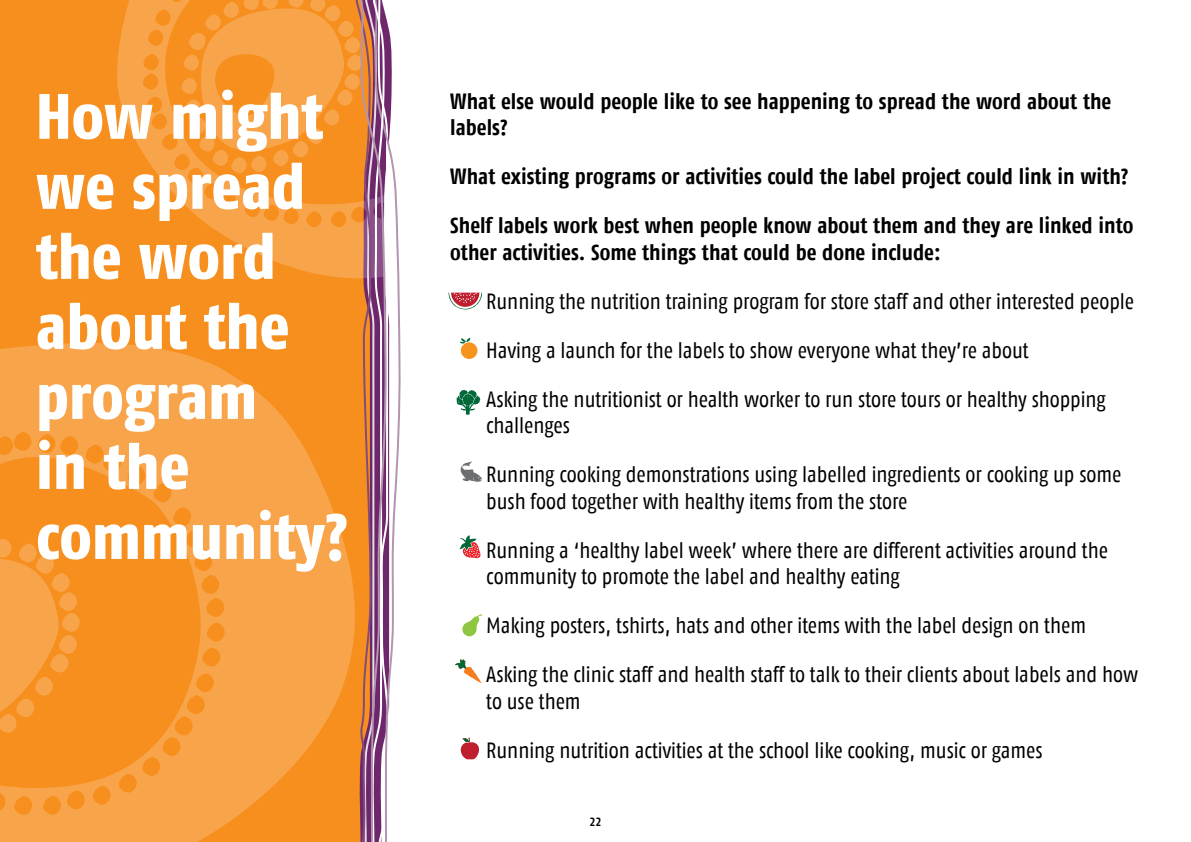
<style>
.page{position:relative;width:1191px;height:842px;background:#fff}
.page>*{position:absolute;margin:0;border:0;box-sizing:border-box;transform-origin:0 0}
.t1{font:800 64px/70px "Fago Co Lf";color:#fff}
.t2{font:22px/26.4px "Fago Co";color:#000}
.t3{font:700 22px/26.4px "Fago Co Tf";color:#000}
.t4{font:700 12px "Fago Co Tf";color:#000}
</style>
<div class="page">
<div style="left:0;top:0;width:179px;height:332px;background:#f78f1e"></div>
<svg style="left:0;top:332px;width:179px;height:510px;background:#f79730"></svg>
<svg style="left:0;top:538px;width:81px;height:199px;background:#f79a36"></svg>
<svg style="left:111px;top:0;width:68px;height:303px;background:#f7962c"></svg>
<svg style="left:179px;top:0;width:222px;height:842px;background:#ee9a4a"></svg>
<svg style="left:459px;top:535px;width:22px;height:23px"></svg>
<svg style="left:448px;top:292px;width:34px;height:18px"></svg>
<div style="left:461px;top:342px;width:16px;height:17px;background:#f7941e;border-radius:50%"></div>
<svg style="left:460px;top:338px;width:10px;height:6px"></svg>
<svg style="left:460px;top:461px;width:22px;height:21px"></svg>
<svg style="left:462px;top:614px;width:20px;height:23px"></svg>
<svg style="left:455px;top:659px;width:26px;height:24px"></svg>
<svg style="left:456px;top:389px;width:24px;height:26px"></svg>
<svg style="left:461px;top:738px;width:18px;height:21px"></svg>
<h1 class="t1" style="left:36px;top:80px;width:313px">How might we spread the word about the program<br>in the community?</h1>
<p class="t3" style="left:450px;top:87px;width:662px">What else would people like to see happening to spread the word about the labels?</p>
<p class="t3" style="left:450px;top:163px;width:679px">What existing programs or activities could the label project could link in with?</p>
<p class="t3" style="left:450px;top:212px;width:684px">Shelf labels work best when people know about them and they are linked into other activities. Some things that could be done include:</p>
<p class="t2" style="left:486px;top:288px;width:649px">Running the nutrition training program for store staff and other interested people</p>
<p class="t2" style="left:486px;top:337px;width:544px">Having a launch for the labels to show everyone what they’re about</p>
<p class="t2" style="left:486px;top:386px;width:621px">Asking the nutritionist or health worker to run store tours or healthy shopping challenges</p>
<p class="t2" style="left:486px;top:461px;width:636px">Running cooking demonstrations using labelled ingredients or cooking up some bush food together with healthy items from the store</p>
<p class="t2" style="left:486px;top:537px;width:623px">Running a ‘healthy label week’ where there are different activities around the community to promote the label and healthy eating</p>
<p class="t2" style="left:486px;top:612px;width:601px">Making posters, tshirts, hats and other items with the label design on them</p>
<p class="t2" style="left:486px;top:661px;width:653px">Asking the clinic staff and health staff to talk to their clients about labels and how to use them</p>
<p class="t2" style="left:486px;top:737px;width:557px">Running nutrition activities at the school like cooking, music or games</p>
<p class="t4" style="left:589px;top:815px;width:13px">22</p>
</div>
